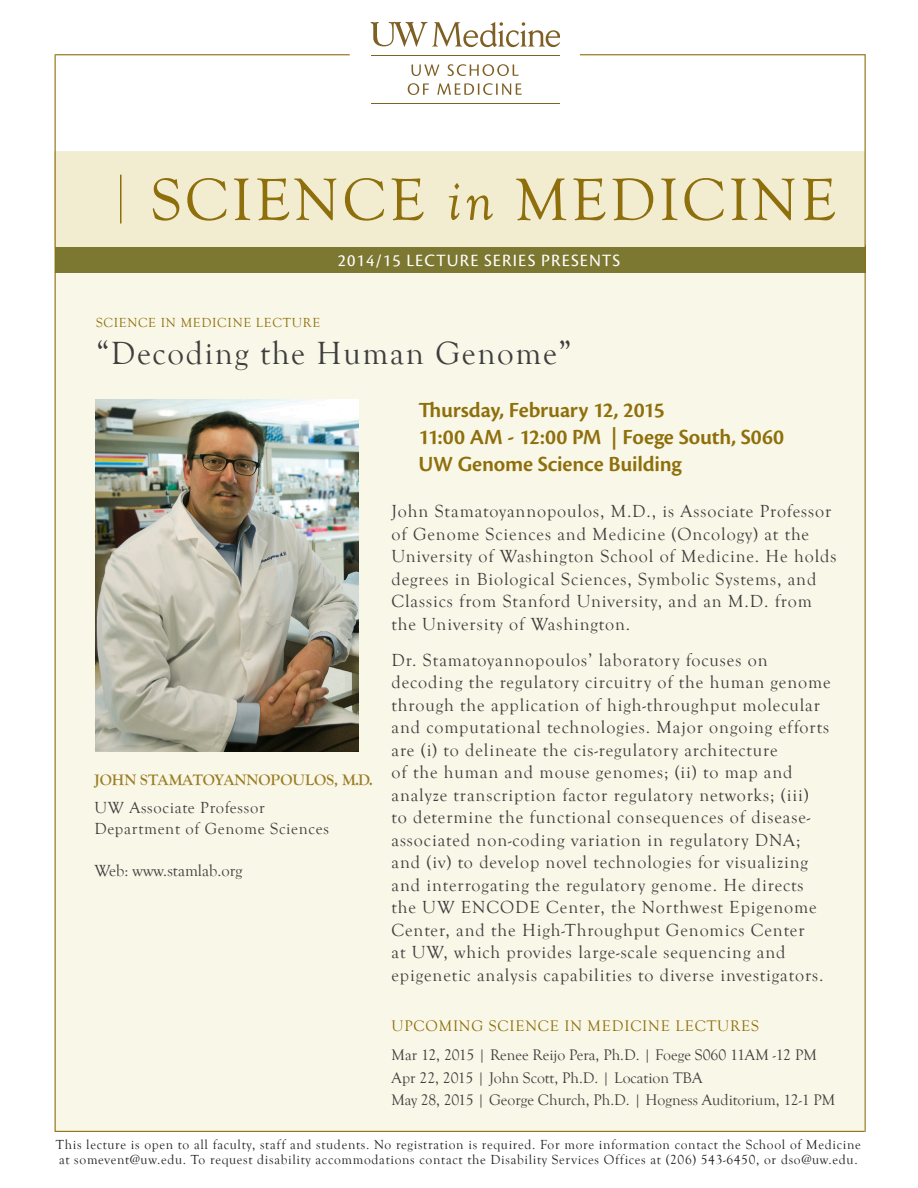
<style>
.page{position:relative;width:918px;height:1188px;background:#fff}
.page>*{position:absolute;margin:0;border:0;box-sizing:border-box;transform-origin:0 0}
.headline_style{font:61.5px "Goudy Old Style T";letter-spacing:.05em;color:#8e6f0c}
.t1{font:33px "Goudy Old Style T";letter-spacing:.05em;color:#3e3e3f}
.t2{font:600 22.5px "Cronos Pro";letter-spacing:-.01em;color:#8e6f0c}
.t3{font:18px/22.5px "Goudy Old Style T";letter-spacing:.05em;color:#3e3e3f}
.headline_style-2{font:18px "Cronos Pro";letter-spacing:.06em;color:#fff}
.t4{font:16.5px "Goudy Old Style T";letter-spacing:.04em;color:#3e3e3f}
.t5{font:16.5px "Goudy Old Style T";color:#3e3e3f}
.t6{font:15.75px "Goudy Old Style T";color:#3e3e3f}
.t7{font:15.75px "Goudy Old Style T";letter-spacing:.05em;color:#8e6f0c}
.t8{font:700 15.75px "Goudy Old Style T";color:#997d24}
.more_info{font:13.5px/15px "Goudy Old Style T";letter-spacing:.05em;color:#231f20}
.t9{font:13.5px "Goudy Old Style T";letter-spacing:.05em;color:#8e6f0c}
.s1{font-style:italic}
</style>
<div class="page">
<div style="left:55px;top:245px;width:811px;height:28px;background:#7d7831"></div>
<div style="left:56px;top:273px;width:808px;height:859px;background:#f9f7e7"></div>
<hr style="left:371px;top:55px;width:188px;height:1px;background:#7e6025">
<hr style="left:371px;top:103px;width:188px;height:1px;background:#7e6025">
<svg style="left:371px;top:22px;width:188px;height:25px"></svg>
<svg style="left:411px;top:64px;width:28px;height:12px"></svg>
<svg style="left:448px;top:64px;width:71px;height:12px"></svg>
<svg style="left:408px;top:83px;width:21px;height:12px"></svg>
<svg style="left:437px;top:83px;width:85px;height:12px"></svg>
<div style="left:55px;top:152px;width:809px;height:94px;background:#f2ecd0"></div>
<div style="left:54px;top:151px;width:811px;height:96px;border:2px solid #f2ecd0"></div>
<hr style="left:120px;top:175px;width:2px;height:48px;background:#8e6f0c">
<hr style="left:580px;top:54px;width:285px;height:1px;background:#8e6f0c">
<hr style="left:55px;top:55px;width:1px;height:1076px;background:#8e6f0c">
<hr style="left:56px;top:54px;width:293px;height:1px;background:#8e6f0c">
<hr style="left:865px;top:55px;width:1px;height:1076px;background:#8e6f0c">
<hr style="left:55px;top:1131px;width:809px;height:1px;background:#8e6f0c">
<img style="left:95px;top:399px;width:264px;height:352px">
<p class="headline_style" style="left:151px;top:166px;width:687px">SCIENCE <span class="s1">in</span> MEDICINE</p>
<p class="headline_style-2" style="left:338px;top:250px;width:284px">2014/15 LECTURE SERIES PRESENTS</p>
<p class="t9" style="left:96px;top:315px;width:226px">SCIENCE IN MEDICINE LECTURE</p>
<p class="t1" style="left:96px;top:335px;width:477px">“Decoding the Human Genome”</p>
<p class="t2" style="left:418px;top:397px;width:248px">Thursday, February 12, 2015</p>
<p class="t2" style="left:418px;top:424px;width:367px">11:00 AM - 12:00 PM | Foege South, S060</p>
<p class="t2" style="left:418px;top:451px;width:265px">UW Genome Science Building</p>
<p class="t3" style="left:392px;top:500px;width:447px">John Stamatoyannopoulos, M.D., is Associate Professor of Genome Sciences and Medicine (Oncology) at the University of Washington School of Medicine. He holds degrees in Biological Sciences, Symbolic Systems, and Classics from Stanford University, and an M.D. from the University of Washington.</p>
<p class="t3" style="left:392px;top:649px;width:441px">Dr. Stamatoyannopoulos’ laboratory focuses on decoding the regulatory circuitry of the human genome through the application of high-throughput molecular and computational technologies. Major ongoing efforts are (i) to delineate the cis-regulatory architecture<br>of the human and mouse genomes; (ii) to map and analyze transcription factor regulatory networks; (iii)<br>to determine the functional consequences of disease&shy;associated non-coding variation in regulatory DNA; and (iv) to develop novel technologies for visualizing and interrogating the regulatory genome. He directs the UW ENCODE Center, the Northwest Epigenome Center, and the High-Throughput Genomics Center<br>at UW, which provides large-scale sequencing and epigenetic analysis capabilities to diverse investigators.</p>
<p class="t8" style="left:94px;top:771px;width:280px">JOHN STAMATOYANNOPOULOS, M.D.</p>
<p class="t4" style="left:94px;top:799px;width:172px">UW Associate Professor</p>
<p class="t4" style="left:94px;top:820px;width:236px">Department of Genome Sciences</p>
<p class="t5" style="left:94px;top:862px;width:149px">Web: www.stamlab.org</p>
<p class="t7" style="left:392px;top:1017px;width:369px">UPCOMING SCIENCE IN MEDICINE LECTURES</p>
<p class="t6" style="left:392px;top:1046px;width:427px">Mar 12, 2015 | Renee Reijo Pera, Ph.D. | Foege S060 11AM -12 PM</p>
<p class="t6" style="left:392px;top:1069px;width:313px">Apr 22, 2015 | John Scott, Ph.D. | Location TBA</p>
<p class="t6" style="left:392px;top:1091px;width:445px">May 28, 2015 | George Church, Ph.D. | Hogness Auditorium, 12-1 PM</p>
<p class="more_info" style="left:56px;top:1137px;width:806px">This lecture is open to all faculty, staff and students. No registration is required. For more information contact the School of Medicine at somevent@uw.edu. To request disability accommodations contact the Disability Services Offices at (206) 543-6450, or dso@uw.edu.</p>
</div>
